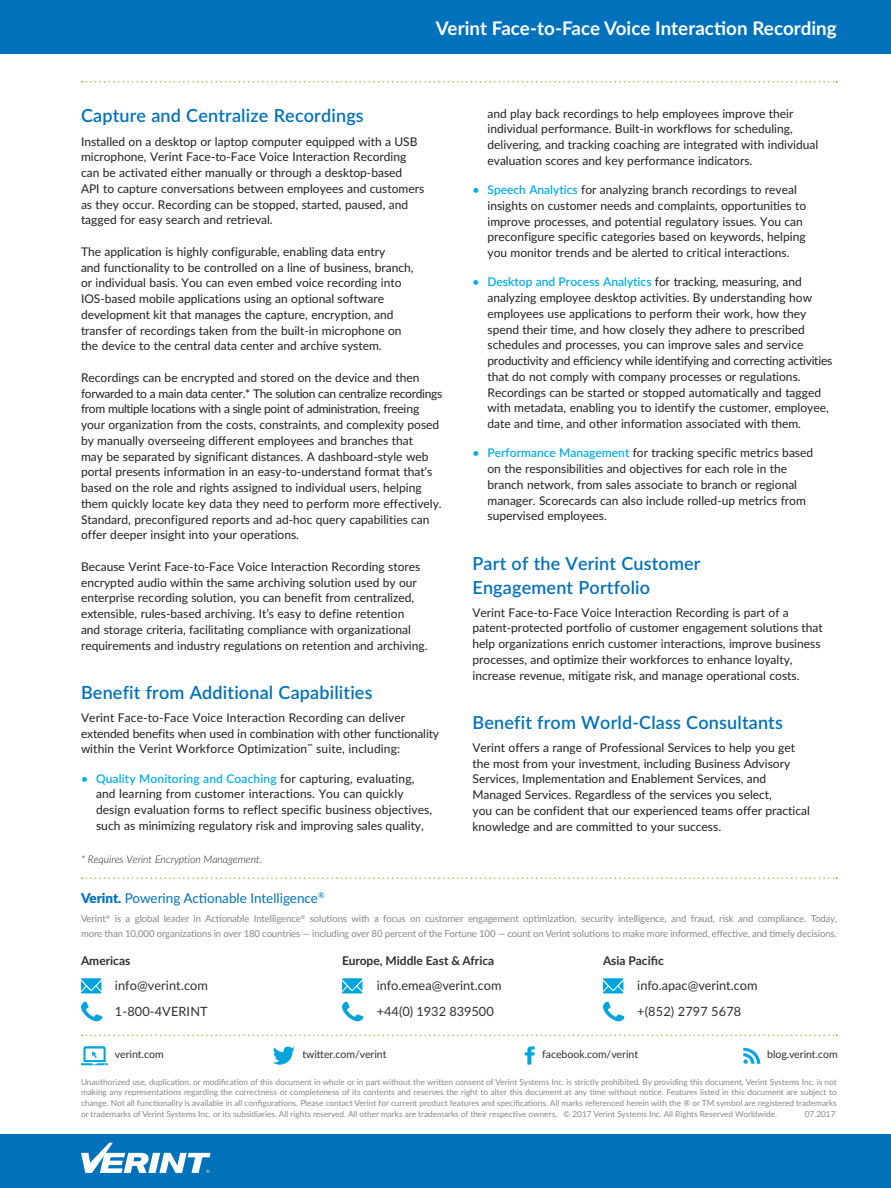
<style>
.page{position:relative;width:891px;height:1188px;background:#fff}
.page>*{position:absolute;margin:0;border:0;box-sizing:border-box;transform-origin:0 0}
.t1{font:700 18.75px "Lato";letter-spacing:.005em;color:#fff}
.t2{font:600 18px/24px "Lato";letter-spacing:.01em;color:#0072bc}
.t3{font:13.5px "Lato";color:#0072bc}
.t4{font:12.75px/25.5px "Lato";color:#312f30}
.t5{font:12px/15.8px "Lato";color:#231f20}
.t6{font:700 12px "Lato";color:#312f30}
.t7{font:10.5px "Lato";color:#312f30}
.t8{font:italic 300 10.5px "Lato";letter-spacing:-.005em;color:#231f20}
.t9{font:9.6px/15px "Lato";letter-spacing:-.01em;color:#86888b}
.t10{font:8.25px/10.6px "Lato";color:#86888b;text-align:justify}
.s1{font-weight:600;color:#00aeef}
.s2{font-weight:900}
</style>
<div class="page">
<div style="left:0;top:0;width:891px;height:54px;background:#0072bc"></div>
<div style="left:0;top:1134px;width:891px;height:54px;background:#0072bc"></div>
<svg style="left:82px;top:81px;width:755px;height:1px"></svg>
<svg style="left:81px;top:1143px;width:130px;height:30px"></svg>
<svg style="left:81px;top:1002px;width:21px;height:19px"></svg>
<svg style="left:81px;top:978px;width:20px;height:15px"></svg>
<svg style="left:82px;top:878px;width:755px;height:1px"></svg>
<svg style="left:82px;top:1035px;width:755px;height:1px"></svg>
<svg style="left:342px;top:1002px;width:21px;height:19px"></svg>
<svg style="left:342px;top:978px;width:20px;height:15px"></svg>
<svg style="left:603px;top:1002px;width:21px;height:19px"></svg>
<svg style="left:603px;top:978px;width:20px;height:15px"></svg>
<svg style="left:81px;top:1046px;width:27px;height:19px"></svg>
<svg style="left:273px;top:1047px;width:22px;height:18px"></svg>
<svg style="left:525px;top:1046px;width:10px;height:19px"></svg>
<svg style="left:743px;top:1048px;width:17px;height:16px"></svg>
<h1 class="t1" style="left:436px;top:14px;width:402px">Verint Face-to-Face Voice Interaction Recording</h1>
<h2 class="t2" style="left:81px;top:103px;width:284px">Capture and Centralize Recordings</h2>
<p class="t5" style="left:81px;top:133px;width:345px">Installed on a desktop or laptop computer equipped with a USB microphone, Verint Face-to-Face Voice Interaction Recording can be activated either manually or through a desktop-based<br>API to capture conversations between employees and customers as they occur. Recording can be stopped, started, paused, and tagged for easy search and retrieval.</p>
<p class="t5" style="left:81px;top:243px;width:334px">The application is highly configurable, enabling data entry<br>and functionality to be controlled on a line of business, branch, or individual basis. You can even embed voice recording into IOS-based mobile applications using an optional software development kit that manages the capture, encryption, and transfer of recordings taken from the built-in microphone on the device to the central data center and archive system.</p>
<p class="t5" style="left:81px;top:369px;width:363px">Recordings can be encrypted and stored on the device and then forwarded to a main data center.* The solution can centralize recordings from multiple locations with a single point of administration, freeing your organization from the costs, constraints, and complexity posed by manually overseeing different employees and branches that<br>may be separated by significant distances. A dashboard-style web portal presents information in an easy-to-understand format that’s based on the role and rights assigned to individual users, helping them quickly locate key data they need to perform more effectively.<br>Standard, preconfigured reports and ad-hoc query capabilities can offer deeper insight into your operations.</p>
<p class="t5" style="left:81px;top:558px;width:348px">Because Verint Face-to-Face Voice Interaction Recording stores encrypted audio within the same archiving solution used by our enterprise recording solution, you can benefit from centralized, extensible, rules-based archiving. It’s easy to define retention<br>and storage criteria, facilitating compliance with organizational requirements and industry regulations on retention and archiving.</p>
<h2 class="t2" style="left:81px;top:680px;width:293px">Benefit from Additional Capabilities</h2>
<p class="t5" style="left:81px;top:709px;width:360px">Verint Face-to-Face Voice Interaction Recording can deliver extended benefits when used in combination with other functionality within the Verint Workforce Optimization<sup>™</sup> suite, including:</p>
<p class="t5" style="left:96px;top:770px;width:338px;text-indent:-15px"><span class="s1">• Quality Monitoring and Coaching</span> for capturing, evaluating, and learning from customer interactions. You can quickly design evaluation forms to reflect specific business objectives, such as minimizing regulatory risk and improving sales quality,</p>
<p class="t8" style="left:81px;top:852px;width:183px">* Requires Verint Encryption Management.</p>
<p class="t5" style="left:488px;top:105px;width:332px">and play back recordings to help employees improve their individual performance. Built-in workflows for scheduling, delivering, and tracking coaching are integrated with individual evaluation scores and key performance indicators.</p>
<p class="t5" style="left:488px;top:181px;width:320px;text-indent:-15px"><span class="s1">• Speech Analytics</span> for analyzing branch recordings to reveal insights on customer needs and complaints, opportunities to improve processes, and potential regulatory issues. You can preconfigure specific categories based on keywords, helping you monitor trends and be alerted to critical interactions.</p>
<p class="t5" style="left:488px;top:274px;width:346px;text-indent:-15px"><span class="s1">• Desktop and Process Analytics</span> for tracking, measuring, and analyzing employee desktop activities. By understanding how employees use applications to perform their work, how they spend their time, and how closely they adhere to prescribed schedules and processes, you can improve sales and service productivity and efficiency while identifying and correcting activities that do not comply with company processes or regulations.<br>Recordings can be started or stopped automatically and tagged with metadata, enabling you to identify the customer, employee, date and time, and other information associated with them.</p>
<p class="t5" style="left:488px;top:445px;width:327px;text-indent:-15px"><span class="s1">• Performance Management</span> for tracking specific metrics based on the responsibilities and objectives for each role in the branch network, from sales associate to branch or regional manager. Scorecards can also include rolled-up metrics from supervised employees.</p>
<h2 class="t2" style="left:472px;top:551px;width:230px">Part of the Verint Customer<br>Engagement Portfolio</h2>
<p class="t5" style="left:472px;top:604px;width:352px">Verint Face-to-Face Voice Interaction Recording is part of a patent-protected portfolio of customer engagement solutions that help organizations enrich customer interactions, improve business processes, and optimize their workforces to enhance loyalty, increase revenue, mitigate risk, and manage operational costs.</p>
<h2 class="t2" style="left:472px;top:710px;width:312px">Benefit from World-Class Consultants</h2>
<p class="t5" style="left:472px;top:739px;width:339px">Verint offers a range of Professional Services to help you get the most from your investment, including Business Advisory Services, Implementation and Enablement Services, and Managed Services. Regardless of the services you select,<br>you can be confident that our experienced teams offer practical knowledge and are committed to your success.</p>
<p class="t3" style="left:81px;top:888px;width:245px"><span class="s2">Verint.</span> Powering Actionable Intelligence<sup>®</sup></p>
<p class="t9" style="left:81px;top:911px;width:757px">Verint<sup>®</sup> is a global leader in Actionable Intelligence<sup>®</sup> solutions with a focus on customer engagement optimization, security intelligence, and fraud, risk and compliance. Today, more than 10,000 organizations in over 180 countries — including over 80 percent of the Fortune 100 — count on Verint solutions to make more informed, effective, and timely decisions.</p>
<p class="t6" style="left:81px;top:952px;width:51px">Americas</p>
<p class="t6" style="left:342px;top:952px;width:154px">Europe, Middle East &amp; Africa</p>
<p class="t6" style="left:603px;top:952px;width:62px">Asia Pacific</p>
<p class="t4" style="left:115px;top:972px;width:95px">info@verint.com<br>1-800-4VERINT</p>
<p class="t4" style="left:377px;top:972px;width:126px">info.emea@verint.com +44(0) 1932 839500</p>
<p class="t4" style="left:637px;top:972px;width:122px">info.apac@verint.com +(852) 2797 5678</p>
<p class="t7" style="left:115px;top:1047px;width:50px">verint.com</p>
<p class="t7" style="left:302px;top:1047px;width:86px">twitter.com/verint</p>
<p class="t7" style="left:542px;top:1047px;width:97px">facebook.com/verint</p>
<p class="t7" style="left:767px;top:1047px;width:72px">blog.verint.com</p>
<p class="t10" style="left:81px;top:1076px;width:757px">Unauthorized use, duplication, or modification of this document in whole or in part without the written consent of Verint Systems Inc. is strictly prohibited. By providing this document, Verint Systems Inc. is not making any representations regarding the correctness or completeness of its contents and reserves the right to alter this document at any time without notice. Features listed in this document are subject to change. Not all functionality is available in all configurations. Please contact Verint for current product features and specifications. All marks referenced herein with the ® or TM symbol are registered trademarks or trademarks of Verint Systems Inc. or its subsidiaries. All rights reserved. All other marks are trademarks of their respective owners. © 2017 Verint Systems Inc. All Rights Reserved Worldwide.</p>
<p class="t10" style="left:805px;top:1108px;width:32px">07.2017</p>
</div>
